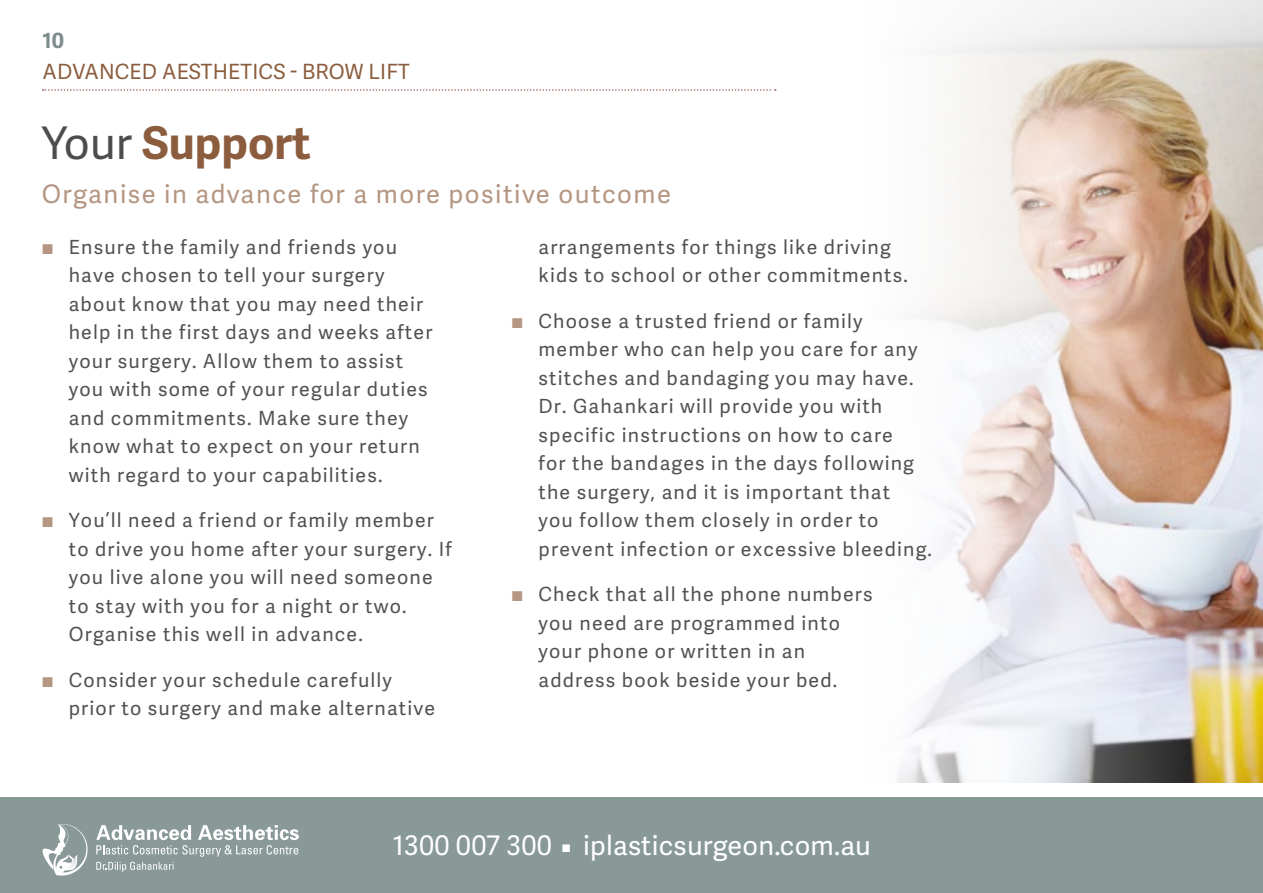
<style>
.page{position:relative;width:1263px;height:893px;background:#fff}
.page>*{position:absolute;margin:0;border:0;box-sizing:border-box;transform-origin:0 0}
.t1{font:700 45px "Adelle Sans";color:#8b5d3e}
.t2{font:27px "Adelle Sans";letter-spacing:.01em;color:#fff}
.t3{font:25.5px "Adelle Sans";letter-spacing:.06em;color:#b49682}
.t4{font:21px "Adelle Sans";letter-spacing:.01em;color:#8b5d3e}
.t5{font:700 21px "Adelle Sans";color:#7d8d8c}
.t6{font:19.5px/28.5px "Adelle Sans";letter-spacing:.06em;color:#535252}
.s1{font-weight:400;color:#4d4d4d}
.s2{font-weight:700;color:#b49682}
.s3{font-weight:700;font-size:15px}
</style>
<div class="page">
<img style="left:897px;top:0;width:366px;height:783px">
<svg style="left:43px;top:89px;width:733px;height:2px"></svg>
<div style="left:0;top:795px;width:1263px;height:98px;background:#889998"></div>
<div style="left:0;top:783px;width:1263px;height:14px;background:#fff"></div>
<svg style="left:43px;top:824px;width:45px;height:51px"></svg>
<svg style="left:96px;top:825px;width:203px;height:47px"></svg>
<p class="t5" style="left:43px;top:25px;width:23px">10</p>
<p class="t4" style="left:43px;top:56px;width:369px">ADVANCED AESTHETICS - BROW LIFT</p>
<h1 class="t1" style="left:42px;top:110px;width:270px"><span class="s1">Your</span> Support</h1>
<h3 class="t3" style="left:42px;top:176px;width:631px">Organise in advance for a more positive outcome</h3>
<p class="t6" style="left:69px;top:232px;width:365px;text-indent:-27px"><span class="s2">͔</span> Ensure the family and friends you have chosen to tell your surgery about know that you may need their help in the first days and weeks after your surgery. Allow them to assist you with some of your regular duties and commitments. Make sure they know what to expect on your return with regard to your capabilities.</p>
<p class="t6" style="left:69px;top:505px;width:384px;text-indent:-27px"><span class="s2">͔</span> You’ll need a friend or family member to drive you home after your surgery. If you live alone you will need someone to stay with you for a night or two.<br>Organise this well in advance.</p>
<p class="t6" style="left:69px;top:665px;width:368px;text-indent:-27px"><span class="s2">͔</span> Consider your schedule carefully prior to surgery and make alternative</p>
<p class="t6" style="left:539px;top:232px;width:371px">arrangements for things like driving kids to school or other commitments.</p>
<p class="t6" style="left:539px;top:306px;width:395px;text-indent:-27px"><span class="s2">͔</span> Choose a trusted friend or family member who can help you care for any stitches and bandaging you may have.<br>Dr. Gahankari will provide you with specific instructions on how to care<br>for the bandages in the days following the surgery, and it is important that<br>you follow them closely in order to prevent infection or excessive bleeding.</p>
<p class="t6" style="left:539px;top:580px;width:336px;text-indent:-27px"><span class="s2">͔</span> Check that all the phone numbers you need are programmed into your phone or written in an address book beside your bed.</p>
<h2 class="t2" style="left:393px;top:827px;width:480px">1300 007 300 <span class="s3">W</span> iplasticsurgeon.com.au</h2>
</div>
